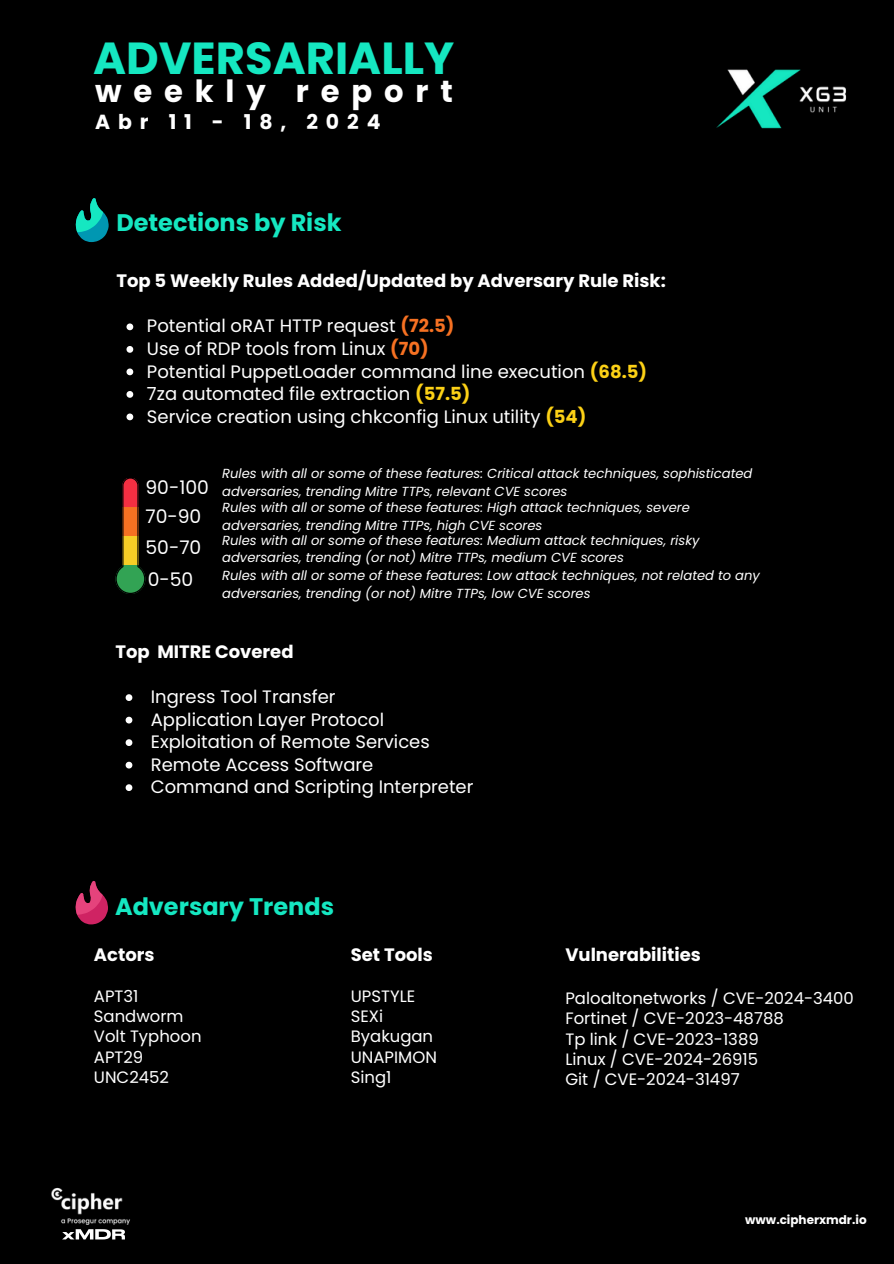
<style>
.page{position:relative;width:894px;height:1264px;background:#fff}
.page>*{position:absolute;margin:0;border:0;box-sizing:border-box;transform-origin:0 0}
.t1{font:700 44.85px "Poppins";color:#15e7c1}
.t2{font:700 30.6px "Poppins";letter-spacing:.385em;color:#fff}
.t3{font:700 24px "Poppins";color:#15e7c1}
.t4{font:700 20.4px "Poppins";letter-spacing:.385em;color:#fff}
.t5{font:18.75px "Poppins";color:#fff}
.t6{font:18px "Poppins";color:#fff}
.t7{font:700 18px "Poppins";color:#fff}
.t8{font:16.5px/20.2px "Poppins";color:#fff}
.t9{font:italic 13.05px/17.5px "Poppins";color:#fff}
.t10{font:700 12px "Poppins";color:#fff}
.s1{font-weight:700;color:#f67122}
.s2{font-weight:700;color:#fcd116}
</style>
<div class="page">
<div style="left:0;top:0;width:893px;height:1263px;background:#000"></div>
<img style="left:51px;top:1187px;width:79px;height:38px">
<svg style="left:75px;top:198px;width:34px;height:44px"></svg>
<svg style="left:62px;top:1229px;width:63px;height:10px"></svg>
<svg style="left:75px;top:880px;width:33px;height:44px"></svg>
<img style="left:716px;top:69px;width:131px;height:60px">
<svg style="left:115px;top:478px;width:30px;height:116px"></svg>
<svg style="left:126px;top:323px;width:7px;height:7px"></svg>
<svg style="left:126px;top:346px;width:7px;height:7px"></svg>
<svg style="left:126px;top:368px;width:7px;height:7px"></svg>
<svg style="left:126px;top:391px;width:7px;height:7px"></svg>
<svg style="left:126px;top:413px;width:7px;height:7px"></svg>
<svg style="left:126px;top:694px;width:6px;height:7px"></svg>
<svg style="left:126px;top:716px;width:6px;height:7px"></svg>
<svg style="left:126px;top:739px;width:6px;height:7px"></svg>
<svg style="left:126px;top:761px;width:6px;height:7px"></svg>
<svg style="left:126px;top:784px;width:6px;height:7px"></svg>
<h4 class="t1" style="left:93px;top:27px;width:362px">ADVERSARIALLY</h4>
<p class="t2" style="left:95px;top:70px;width:359px">weekly report</p>
<p class="t4" style="left:95px;top:107px;width:287px">Abr 11 - 18, 2024</p>
<p class="t3" style="left:116px;top:206px;width:227px">Detections by Risk</p>
<h4 class="t7" style="left:116px;top:268px;width:551px">Top 5 Weekly Rules Added/Updated by Adversary Rule Risk:</h4>
<h4 class="t6" style="left:147px;top:313px;width:309px">Potential oRAT HTTP request <span class="s1">(72.5)</span></h4>
<h4 class="t6" style="left:147px;top:336px;width:283px">Use of RDP tools from Linux <span class="s1">(70)</span></h4>
<p class="t6" style="left:147px;top:358px;width:501px">Potential PuppetLoader command line execution <span class="s2">(68.5)</span></p>
<p class="t6" style="left:147px;top:381px;width:325px">7za automated file extraction <span class="s2">(57.5)</span></p>
<p class="t6" style="left:147px;top:403px;width:441px">Service creation using chkconfig Linux utility <span class="s2">(54)</span></p>
<h5 class="t5" style="left:145px;top:474px;width:65px">90-100</h5>
<p class="t9" style="left:222px;top:465px;width:531px">Rules with all or some of these features: Critical attack techniques, sophisticated adversaries, trending Mitre TTPs, relevant CVE scores</p>
<p class="t9" style="left:222px;top:499px;width:469px">Rules with all or some of these features: High attack techniques, severe adversaries, trending Mitre TTPs, high CVE scores</p>
<p class="t9" style="left:222px;top:531px;width:478px">Rules with all or some of these features: Medium attack techniques, risky adversaries, trending (or not) Mitre TTPs, medium CVE scores</p>
<p class="t9" style="left:222px;top:566px;width:539px">Rules with all or some of these features: Low attack techniques, not related to any adversaries, trending (or not) Mitre TTPs, low CVE scores</p>
<h2 class="t5" style="left:145px;top:503px;width:57px">70-90</h2>
<p class="t5" style="left:145px;top:534px;width:57px">50-70</p>
<p class="t5" style="left:148px;top:566px;width:47px">0-50</p>
<p class="t7" style="left:115px;top:639px;width:179px">Top MITRE Covered</p>
<h5 class="t6" style="left:151px;top:684px;width:186px">Ingress Tool Transfer</h5>
<p class="t6" style="left:151px;top:706px;width:235px">Application Layer Protocol</p>
<p class="t6" style="left:151px;top:729px;width:280px">Exploitation of Remote Services</p>
<p class="t6" style="left:151px;top:751px;width:224px">Remote Access Software</p>
<p class="t6" style="left:151px;top:774px;width:324px">Command and Scripting Interpreter</p>
<h5 class="t3" style="left:115px;top:889px;width:220px">Adversary Trends</h5>
<p class="t7" style="left:94px;top:942px;width:62px">Actors</p>
<h2 class="t8" style="left:94px;top:985px;width:109px">APT31<br>Sandworm<br>Volt Typhoon<br>APT29<br>UNC2452</h2>
<h5 class="t7" style="left:351px;top:942px;width:84px">Set Tools</h5>
<h6 class="t8" style="left:351px;top:985px;width:88px">UPSTYLE<br>SEXi<br>Byakugan<br>UNAPIMON<br>Sing1</h6>
<h5 class="t7" style="left:565px;top:942px;width:137px">Vulnerabilities</h5>
<h6 class="t8" style="left:565px;top:988px;width:290px">Paloaltonetworks / CVE-2024-3400<br>Fortinet / CVE-2023-48788<br>Tp link / CVE-2023-1389<br>Linux / CVE-2024-26915<br>Git / CVE-2024-31497</h6>
<p class="t10" style="left:745px;top:1210px;width:123px">www.cipherxmdr.io</p>
</div>
